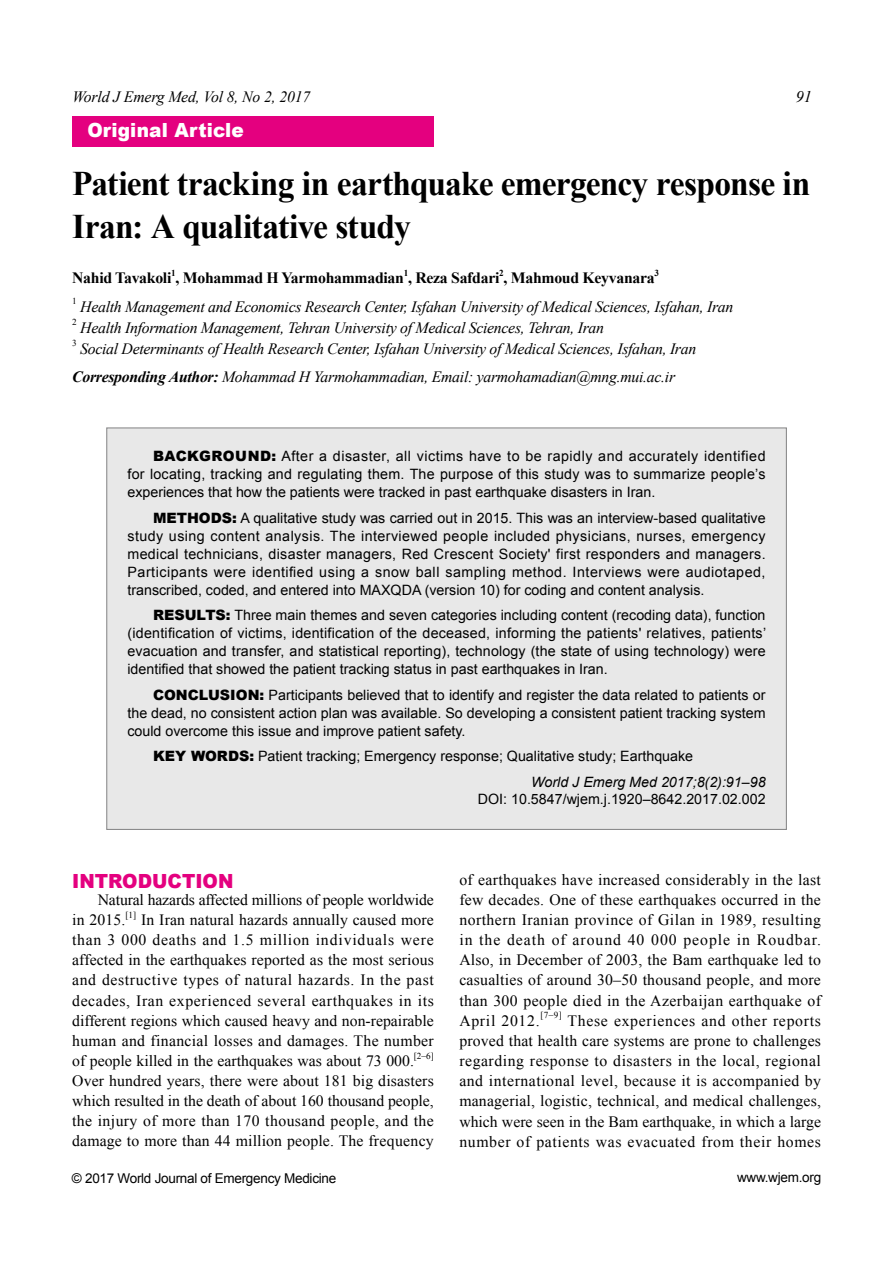
<style>
.page{position:relative;width:893px;height:1263px;background:#fff}
.page>*{position:absolute;margin:0;border:0;box-sizing:border-box;transform-origin:0 0}
.t1{font:700 34.5px/42.5px "Times New Roman";letter-spacing:-.025em;color:#000}
.t2{font:900 19.5px "Arial";letter-spacing:.01em;color:#fff;scale:.95 1}
.t3{font:900 19.5px "Arial";color:#e4007f;scale:.95 1}
.t4{font:italic 16.05px "Times New Roman";color:#000}
.t5{font:15.75px/20.1px "Times New Roman";letter-spacing:.01em;color:#000;text-align:justify}
.t6{font:italic 15.75px/28.5px "Times New Roman";letter-spacing:-.02em;color:#000}
.t7{font:700 15.75px "Times New Roman";letter-spacing:-.02em;color:#000}
.t8{font:15.75px/20.1px "Times New Roman";letter-spacing:-.01em;color:#000}
.t9{font:14.25px/18px "Arial";color:#000;text-align:justify}
.t10{font:13.5px "Arial";letter-spacing:-.02em;color:#000}
.t11{font:9.15px "Times New Roman";color:#000}
.t12{font:700 9.15px "Times New Roman";color:#000}
.s1{font-weight:700}
.s2{font-weight:900}
.s3{font-style:italic}
</style>
<div class="page">
<div style="left:72px;top:116px;width:361px;height:31px;background:#e4007f"></div>
<div style="left:107px;top:428px;width:679px;height:401px;background:#e8e8e8"></div>
<p class="t6" style="left:72px;top:84px;width:239px">World J Emerg Med, Vol 8, No 2, 2017</p>
<p class="t4" style="left:795px;top:91px;width:18px">91</p>
<h2 class="t2" style="left:87px;top:123px;width:166px">Original Article</h2>
<h1 class="t1" style="left:72px;top:166px;width:739px">Patient tracking in earthquake emergency response in<br>Iran: A qualitative study</h1>
<p class="t7" style="left:72px;top:272px;width:584px">Nahid Tavakoli , Mohammad H Yarmohammadian , Reza Safdari , Mahmoud Keyvanara</p>
<p class="t12" style="left:171px;top:270px;width:6px">1</p>
<p class="t12" style="left:403px;top:270px;width:6px">1</p>
<p class="t12" style="left:499px;top:270px;width:6px">2</p>
<p class="t12" style="left:654px;top:270px;width:6px">3</p>
<p class="t11" style="left:72px;top:298px;width:6px">1</p>
<p class="t6" style="left:80px;top:294px;width:654px">Health Management and Economics Research Center, Isfahan University of Medical Sciences, Isfahan, Iran</p>
<p class="t11" style="left:72px;top:319px;width:6px">2</p>
<p class="t6" style="left:80px;top:315px;width:525px">Health Information Management, Tehran University of Medical Sciences, Tehran, Iran</p>
<p class="t11" style="left:72px;top:340px;width:6px">3</p>
<p class="t6" style="left:72px;top:336px;width:625px;text-indent:8px">Social Determinants of Health Research Center, Isfahan University of Medical Sciences, Isfahan, Iran<br><span class="s1">Corresponding Author:</span> Mohammad H Yarmohammadian, Email: yarmohamadian@mng.mui.ac.ir</p>
<p class="t9" style="left:127px;top:449px;width:639px;text-indent:26px"><span class="s2">BACKGROUND:</span> After a disaster, all victims have to be rapidly and accurately identified for locating, tracking and regulating them. The purpose of this study was to summarize people’s experiences that how the patients were tracked in past earthquake disasters in Iran.</p>
<p class="t9" style="left:127px;top:510px;width:639px;text-indent:26px"><span class="s2">METHODS:</span> A qualitative study was carried out in 2015. This was an interview-based qualitative study using content analysis. The interviewed people included physicians, nurses, emergency medical technicians, disaster managers, Red Crescent Society' first responders and managers.<br>Participants were identified using a snow ball sampling method. Interviews were audiotaped, transcribed, coded, and entered into MAXQDA (version 10) for coding and content analysis.</p>
<p class="t9" style="left:127px;top:608px;width:640px;text-indent:26px"><span class="s2">RESULTS:</span> Three main themes and seven categories including content (recoding data), function (identification of victims, identification of the deceased, informing the patients' relatives, patients’ evacuation and transfer, and statistical reporting), technology (the state of using technology) were identified that showed the patient tracking status in past earthquakes in Iran.</p>
<p class="t9" style="left:127px;top:687px;width:639px;text-indent:26px"><span class="s2">CONCLUSION:</span> Participants believed that to identify and register the data related to patients or the dead, no consistent action plan was available. So developing a consistent patient tracking system could overcome this issue and improve patient safety.</p>
<p class="t9" style="left:531px;top:745px;width:236px;line-height:25.5px;text-indent:-378px"><span class="s2">KEY WORDS:</span> Patient tracking; Emergency response; Qualitative study; Earthquake<br><span class="s3">World J Emerg Med 2017;8(2):91–98</span></p>
<p class="t9" style="left:478px;top:792px;width:289px">DOI: 10.5847/wjem.j.1920–8642.2017.02.002</p>
<h2 class="t3" style="left:72px;top:874px;width:171px">INTRODUCTION</h2>
<p class="t8" style="left:72px;top:891px;width:363px;text-indent:26px">Natural hazards affected millions of people worldwide in 2015.</p>
<p class="t11" style="left:125px;top:911px;width:12px">[1]</p>
<p class="t5" style="left:72px;top:911px;width:363px;text-indent:69px">In Iran natural hazards annually caused more than 3 000 deaths and 1.5 million individuals were affected in the earthquakes reported as the most serious and destructive types of natural hazards. In the past decades, Iran experienced several earthquakes in its different regions which caused heavy and non-repairable human and financial losses and damages. The number of people killed in the earthquakes was about 73 000.</p>
<p class="t11" style="left:414px;top:1052px;width:21px">[2–6]</p>
<p class="t5" style="left:72px;top:1072px;width:363px">Over hundred years, there were about 181 big disasters which resulted in the death of about 160 thousand people, the injury of more than 170 thousand people, and the damage to more than 44 million people. The frequency</p>
<p class="t10" style="left:72px;top:1173px;width:266px">© 2017 World Journal of Emergency Medicine</p>
<p class="t5" style="left:459px;top:871px;width:363px">of earthquakes have increased considerably in the last few decades. One of these earthquakes occurred in the northern Iranian province of Gilan in 1989, resulting in the death of around 40 000 people in Roudbar.<br>Also, in December of 2003, the Bam earthquake led to casualties of around 30–50 thousand people, and more than 300 people died in the Azerbaijan earthquake of April 2012.</p>
<p class="t11" style="left:540px;top:1012px;width:23px">[7–9]</p>
<p class="t5" style="left:459px;top:1012px;width:363px;text-indent:108px">These experiences and other reports proved that health care systems are prone to challenges regarding response to disasters in the local, regional and international level, because it is accompanied by managerial, logistic, technical, and medical challenges, which were seen in the Bam earthquake, in which a large number of patients was evacuated from their homes</p>
<p class="t10" style="left:737px;top:1172px;width:86px">www.wjem.org</p>
</div>
